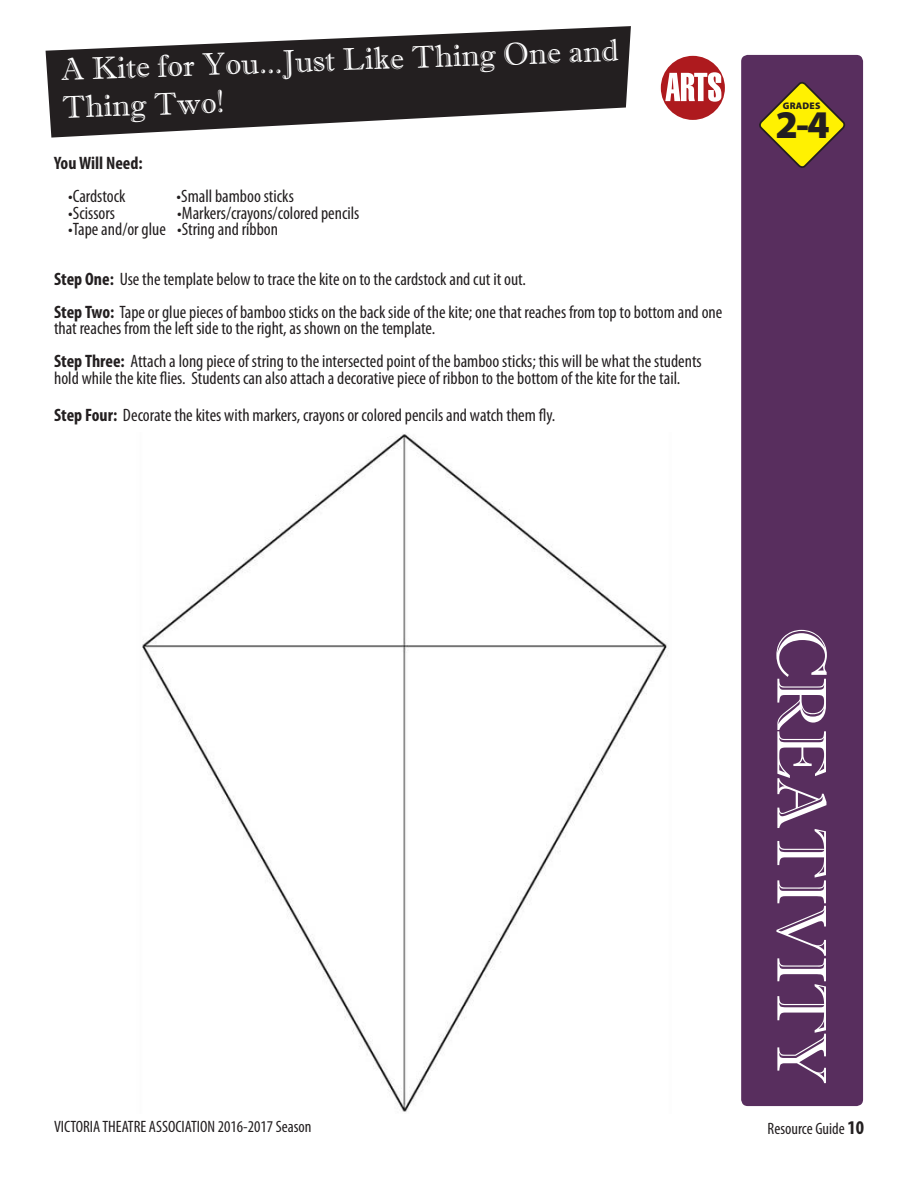
<style>
.page{position:relative;width:918px;height:1188px;background:#fff}
.page>*{position:absolute;margin:0;border:0;box-sizing:border-box;transform-origin:0 0}
.t1{font:70.5px "Imprint MT Shadow";letter-spacing:-.02em;color:#fff}
.t2{font:900 39.45px "Myriad Pro";color:#231f20}
.t3{font:31.5px/37.8px "Imprint MT Shadow";color:#fff}
.t4{font:condensed 18px/16.5px "Myriad Pro";color:#231f20}
.t5{font:700 condensed 18px "Myriad Pro";color:#231f20}
.t6{font:condensed 16.5px "Myriad Pro";color:#231f20}
.t7{font:900 9.6px "Myriad Pro";letter-spacing:.02em;color:#231f20}
.s1{font-weight:700}
.s2{font-weight:700;font-size:19.5px}
</style>
<div class="page">
<div style="left:740px;top:54px;width:124px;height:1053px;background:#582e5e;border-radius:8px"></div>
<div style="left:739px;top:53px;width:126px;height:1055px;border:2px solid #fff;border-radius:8px"></div>
<svg style="left:46px;top:26px;width:585px;height:112px;fill:#231f20"></svg>
<div style="left:660px;top:55px;width:66px;height:66px;background:#ae1a1e;border-radius:50%"></div>
<div style="left:659px;top:54px;width:68px;height:68px;border:2px solid #fff;border-radius:50%"></div>
<svg style="left:665px;top:72px;width:56px;height:30px"></svg>
<svg style="left:759px;top:82px;width:86px;height:86px"></svg>
<img style="left:142px;top:434px;width:526px;height:678px">
<p class="t3" style="left:61px;top:50px;width:559px;rotate:-2deg">A Kite for You...Just Like Thing One and<br>Thing Two!</p>
<p class="t5" style="left:54px;top:152px;width:90px">You Will Need:</p>
<p class="t4" style="left:68px;top:188px;width:59px">•Cardstock</p>
<p class="t4" style="left:177px;top:188px;width:119px">•Small bamboo sticks</p>
<p class="t4" style="left:68px;top:204px;width:48px">•Scissors</p>
<p class="t4" style="left:177px;top:204px;width:184px">•Markers/crayons/colored pencils</p>
<p class="t4" style="left:68px;top:221px;width:211px">•Tape and/or glue •String and ribbon</p>
<p class="t4" style="left:54px;top:270px;width:473px"><span class="s1">Step One:</span> Use the template below to trace the kite on to the cardstock and cut it out.</p>
<p class="t4" style="left:54px;top:303px;width:670px"><span class="s1">Step Two:</span> Tape or glue pieces of bamboo sticks on the back side of the kite; one that reaches from top to bottom and one that reaches from the left side to the right, as shown on the template.</p>
<p class="t4" style="left:54px;top:353px;width:649px"><span class="s1">Step Three:</span> Attach a long piece of string to the intersected point of the bamboo sticks; this will be what the students hold while the kite flies. Students can also attach a decorative piece of ribbon to the bottom of the kite for the tail.</p>
<p class="t4" style="left:54px;top:407px;width:503px"><span class="s1">Step Four:</span> Decorate the kites with markers, crayons or colored pencils and watch them fly.</p>
<p class="t7" style="left:783px;top:100px;width:39px">GRADES</p>
<p class="t2" style="left:776px;top:99px;width:56px">2-4</p>
<p class="t1" style="left:843px;top:627px;width:459px;rotate:90deg">CREATIVITY</p>
<p class="t6" style="left:54px;top:1116px;width:259px">VICTORIA THEATRE ASSOCIATION 2016-2017 Season</p>
<p class="t6" style="left:768px;top:1119px;width:98px">Resource Guide <span class="s2">10</span></p>
</div>
